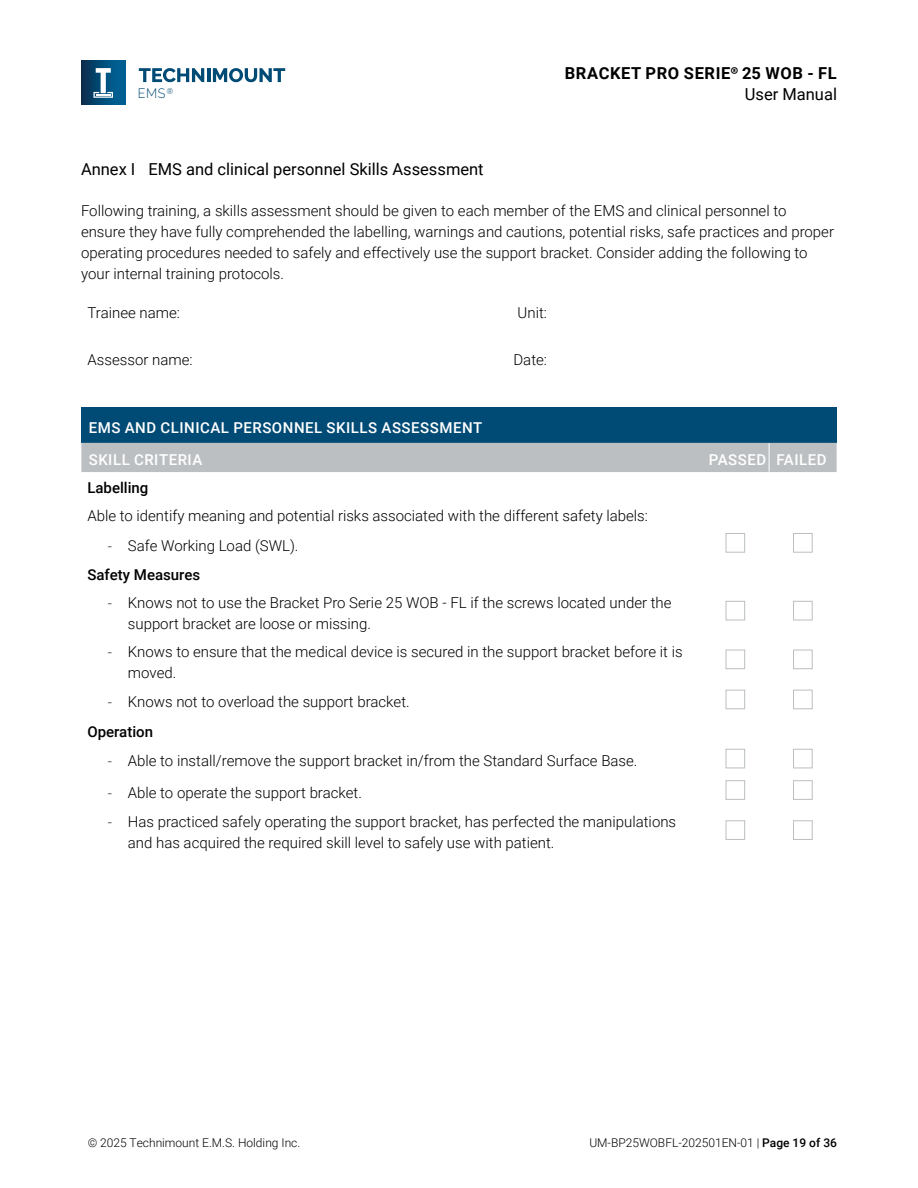
<style>
.page{position:relative;width:918px;height:1188px;background:#fff}
.page>*{position:absolute;margin:0;border:0;box-sizing:border-box;transform-origin:0 0}
.t1{font:16.5px "Roboto";color:#000}
.t2{font:700 16.5px "Roboto";letter-spacing:.035em;color:#000}
.t3{font:300 15px/21px "Roboto";color:#000}
.t4{font:500 15px "Roboto";letter-spacing:.035em;color:#fff}
.t5{font:500 15px "Roboto";color:#000}
.t6{font:300 13.65px "Raleway";color:#004b75;scale:.93 1}
.t7{font:300 12px "Roboto";color:#000}
.t8{font:8.25px "Raleway";color:#004b75;scale:.93 1}
.s1{font-family:"Barlow"}
.s2{font-family:"Open Sans"}
.s3{font-weight:500}
</style>
<div class="page">
<svg style="left:139px;top:68px;width:65px;height:14px"></svg>
<hr style="left:207px;top:68px;width:3px;height:14px;background:#004b75">
<svg style="left:213px;top:68px;width:72px;height:14px"></svg>
<div style="left:81px;top:60px;width:44px;height:45px;background:linear-gradient(to right,#083051,#00669a)"></div>
<svg style="left:93px;top:68px;width:20px;height:30px"></svg>
<div style="left:81px;top:408px;width:756px;height:35px;background:#004b76"></div>
<div style="left:81px;top:443px;width:756px;height:29px;background:#bbbfc2"></div>
<div style="left:726px;top:533px;width:19px;height:20px;border:1px solid #bbbfc2"></div>
<div style="left:793px;top:533px;width:20px;height:20px;border:1px solid #bbbfc2"></div>
<div style="left:726px;top:601px;width:19px;height:19px;border:1px solid #bbbfc2"></div>
<div style="left:793px;top:601px;width:20px;height:19px;border:1px solid #bbbfc2"></div>
<div style="left:726px;top:650px;width:19px;height:19px;border:1px solid #bbbfc2"></div>
<div style="left:793px;top:650px;width:20px;height:19px;border:1px solid #bbbfc2"></div>
<div style="left:726px;top:690px;width:19px;height:19px;border:1px solid #bbbfc2"></div>
<div style="left:793px;top:690px;width:20px;height:19px;border:1px solid #bbbfc2"></div>
<div style="left:726px;top:749px;width:19px;height:19px;border:1px solid #bbbfc2"></div>
<div style="left:793px;top:749px;width:20px;height:19px;border:1px solid #bbbfc2"></div>
<div style="left:726px;top:780px;width:19px;height:20px;border:1px solid #bbbfc2"></div>
<div style="left:793px;top:780px;width:20px;height:20px;border:1px solid #bbbfc2"></div>
<div style="left:726px;top:820px;width:19px;height:20px;border:1px solid #bbbfc2"></div>
<div style="left:793px;top:820px;width:20px;height:20px;border:1px solid #bbbfc2"></div>
<p class="t2" style="left:565px;top:62px;width:273px">BRACKET PRO SERIE<span class="s1">®</span> 25 WOB - FL</p>
<p class="t6" style="left:138px;top:85px;width:32px">EMS</p>
<p class="t1" style="left:745px;top:83px;width:94px">User Manual</p>
<p class="t8" style="left:167px;top:86px;width:8px">®</p>
<p class="t1" style="left:81px;top:157px;width:404px">Annex I EMS and clinical personnel Skills Assessment</p>
<p class="t3" style="left:81px;top:200px;width:755px">Following training, a skills assessment should be given to each member of the EMS and clinical personnel to ensure they have fully comprehended the labelling, warnings and cautions, potential risks, safe practices and proper operating procedures needed to safely and effectively use the support bracket. Consider adding the following to your internal training protocols.</p>
<p class="t3" style="left:88px;top:302px;width:94px">Trainee name:</p>
<p class="t3" style="left:518px;top:302px;width:31px">Unit:</p>
<p class="t3" style="left:88px;top:349px;width:107px">Assessor name:</p>
<p class="t3" style="left:514px;top:349px;width:35px">Date:</p>
<p class="t4" style="left:89px;top:417px;width:48px">EMS and</p>
<p class="t4" style="left:161px;top:417px;width:10px">clinical</p>
<p class="t4" style="left:233px;top:417px;width:11px">personnel</p>
<p class="t4" style="left:327px;top:417px;width:157px">SKILLS ASSESSMENT</p>
<p class="t4" style="left:89px;top:449px;width:115px">SKILL CRITERIA</p>
<p class="t4" style="left:709px;top:449px;width:119px">PASSED FAILED</p>
<p class="t5" style="left:87px;top:478px;width:63px">Labelling</p>
<p class="t3" style="left:87px;top:505px;width:562px">Able to identify meaning and potential risks associated with the different safety labels:</p>
<p class="t3" style="left:87px;top:530px;width:213px;line-height:29.5px;text-indent:20px"><span class="s2">-</span> Safe Working Load (SWL).<br><span class="s3">Safety Measures</span></p>
<p class="t3" style="left:128px;top:592px;width:545px;text-indent:-20px"><span class="s2">-</span> Knows not to use the Bracket Pro Serie 25 WOB - FL if the screws located under the support bracket are loose or missing.</p>
<p class="t3" style="left:128px;top:640px;width:556px;text-indent:-20px"><span class="s2">-</span> Knows to ensure that the medical device is secured in the support bracket before it is moved.</p>
<p class="t3" style="left:87px;top:687px;width:324px;line-height:29.5px;text-indent:20px"><span class="s2">-</span> Knows not to overload the support bracket.<br><span class="s3">Operation</span></p>
<p class="t3" style="left:108px;top:750px;width:531px"><span class="s2">-</span> Able to install/remove the support bracket in/from the Standard Surface Base.</p>
<p class="t3" style="left:108px;top:782px;width:256px"><span class="s2">-</span> Able to operate the support bracket.</p>
<p class="t3" style="left:128px;top:811px;width:550px;text-indent:-20px"><span class="s2">-</span> Has practiced safely operating the support bracket, has perfected the manipulations and has acquired the required skill level to safely use with patient.</p>
<p class="t7" style="left:88px;top:1134px;width:214px">© 2025 Technimount E.M.S. Holding Inc.</p>
<p class="t7" style="left:589px;top:1134px;width:249px">UM-BP25WOBFL-202501EN-01 | <span class="s3">Page 19 of 36</span></p>
</div>
